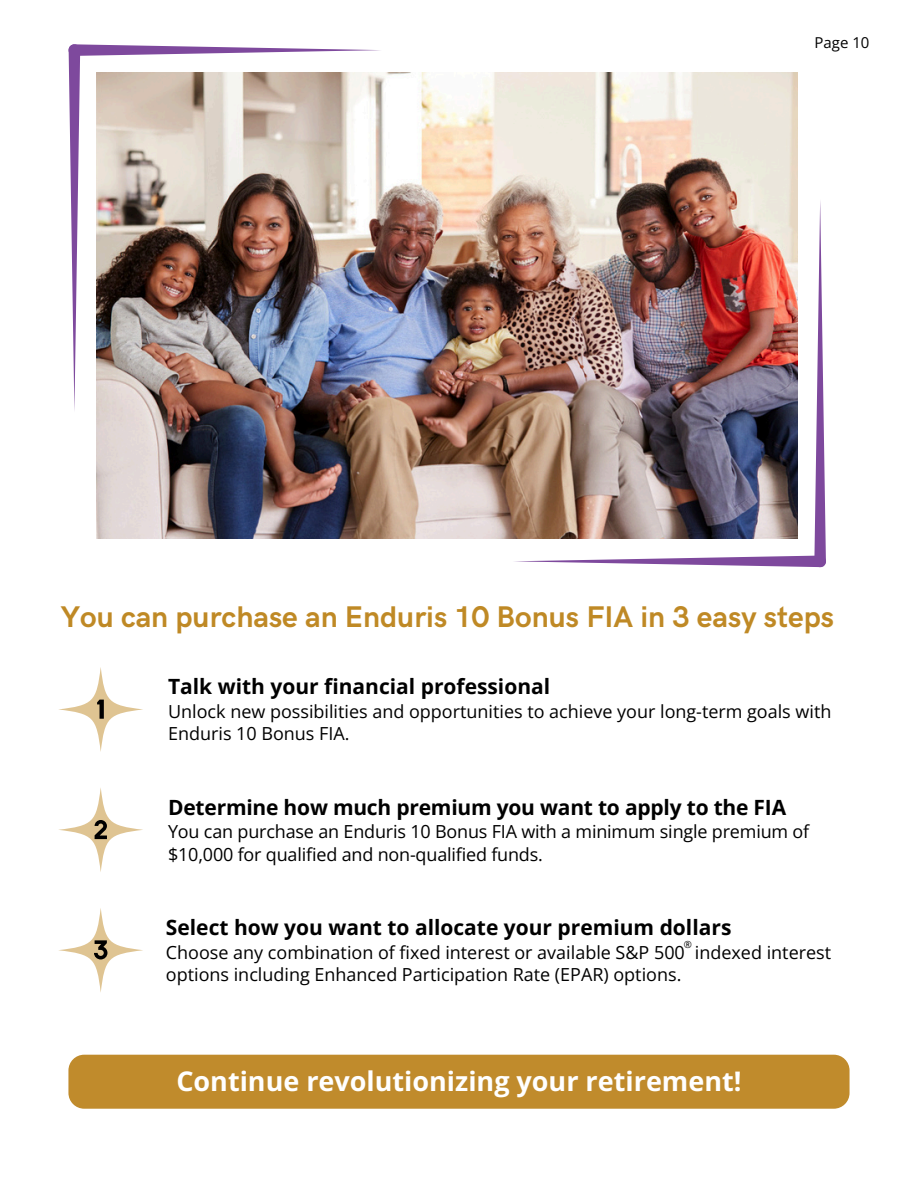
<style>
.page{position:relative;width:918px;height:1188px;background:#fff}
.page>*{position:absolute;margin:0;border:0;box-sizing:border-box;transform-origin:0 0}
.t1{font:700 30px "HK Grotesk";color:#bf8925}
.t2{font:700 27px "Open Sans";color:#fff}
.t3{font:700 21px "Open Sans";color:#000}
.t4{font:18px/22.5px "Open Sans";color:#000}
.t5{font:15px "Open Sans";color:#000}
.t6{font:9.75px "Open Sans";color:#000}
</style>
<div class="page">
<svg style="left:59px;top:667px;width:84px;height:85px"></svg>
<svg style="left:59px;top:788px;width:84px;height:84px"></svg>
<svg style="left:59px;top:908px;width:84px;height:84px"></svg>
<svg style="left:68px;top:44px;width:314px;height:12px"></svg>
<svg style="left:69px;top:44px;width:11px;height:367px"></svg>
<svg style="left:513px;top:556px;width:313px;height:11px"></svg>
<svg style="left:814px;top:201px;width:12px;height:367px"></svg>
<img style="left:97px;top:73px;width:700px;height:466px">
<div style="left:68px;top:1055px;width:781px;height:54px;background:#c08b2c;border-radius:16px"></div>
<h3 class="t5" style="left:815px;top:32px;width:56px">Page 10</h3>
<p class="t1" style="left:61px;top:600px;width:775px">You can purchase an Enduris 10 Bonus FIA in 3 easy steps</p>
<p class="t3" style="left:168px;top:672px;width:384px">Talk with your financial professional</p>
<p class="t4" style="left:168px;top:700px;width:665px">Unlock new possibilities and opportunities to achieve your long-term goals with<br>Enduris 10 Bonus FIA.</p>
<p class="t3" style="left:168px;top:792px;width:620px">Determine how much premium you want to apply to the FIA</p>
<p class="t4" style="left:168px;top:820px;width:643px">You can purchase an Enduris 10 Bonus FIA with a minimum single premium of $10,000 for qualified and non-qualified funds.</p>
<h1 class="t3" style="left:166px;top:913px;width:567px">Select how you want to allocate your premium dollars</h1>
<h1 class="t4" style="left:166px;top:940px;width:667px">Choose any combination of fixed interest or available S&amp;P 500 indexed interest options including Enhanced Participation Rate (EPAR) options.</h1>
<p class="t6" style="left:684px;top:938px;width:10px">®</p>
<p class="t2" style="left:176px;top:1062px;width:567px">Continue revolutionizing your retirement!</p>
</div>
